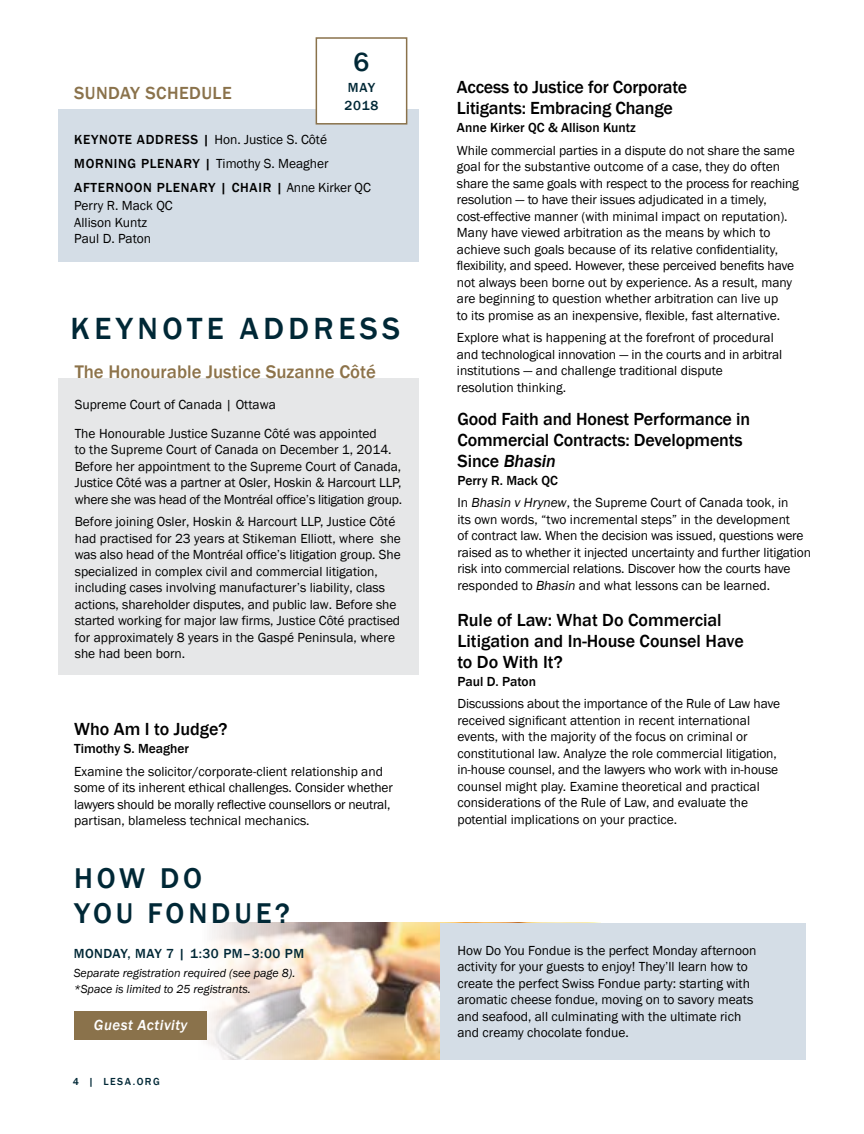
<style>
.page{position:relative;width:864px;height:1134px;background:#fff}
.page>*{position:absolute;margin:0;border:0;box-sizing:border-box;transform-origin:0 0}
.t1{font:500 31.5px "Franklin Gothic";letter-spacing:.145em;color:#002836}
.t2{font:500 29.4px/35.2px "Franklin Gothic";letter-spacing:.13em;color:#002836}
.t3{font:500 27px "Franklin Gothic";color:#002836}
.t4{font:500 18.75px "Franklin Gothic";color:#8d734a}
.t5{font:500 18px/21px "Franklin Gothic";letter-spacing:-.01em;color:#000}
.t6{font:500 18px "Franklin Gothic";letter-spacing:.025em;color:#8a724b}
.t7{font:italic 500 15px "Franklin Gothic";letter-spacing:.03em;color:#fff}
.t8{font:13.5px/16.5px "Franklin Gothic";color:#000}
.t9{font:500 13.5px/24px "Franklin Gothic";letter-spacing:.05em;color:#000}
.t10{font:500 13.5px "Franklin Gothic";color:#000}
.t11{font:500 13.5px/18.3px "Franklin Gothic";letter-spacing:.04em;color:#002836}
.t12{font:italic 12px/16.5px "Franklin Gothic";color:#000}
.t13{font:500 10.5px "Franklin Gothic";letter-spacing:.14em;color:#002836}
.s1{font-weight:400}
.s2{font-style:italic}
.s3{font-weight:500}
</style>
<div class="page">
<div style="left:58px;top:109px;width:360px;height:152px;background:#d4dde6"></div>
<div style="left:316px;top:37px;width:91px;height:88px;background:#fff;border:2px solid #8a724b"></div>
<div style="left:58px;top:378px;width:360px;height:297px;background:#e6e7e8"></div>
<img style="left:208px;top:923px;width:233px;height:137px">
<div style="left:441px;top:923px;width:365px;height:137px;background:#d4dde6"></div>
<div style="left:74px;top:1011px;width:133px;height:29px;background:#8a724b"></div>
<h3 class="t3" style="left:353px;top:46px;width:17px">6</h3>
<p class="t11" style="left:345px;top:78px;width:35px">MAY<br>2018</p>
<h3 class="t6" style="left:74px;top:82px;width:159px">SUNDAY SCHEDULE</h3>
<h3 class="t5" style="left:457px;top:77px;width:232px">Access to Justice for Corporate<br>Litigants: Embracing Change</h3>
<p class="t10" style="left:457px;top:119px;width:180px">Anne Kirker QC &amp; Allison Kuntz</p>
<p class="t8" style="left:457px;top:142px;width:343px">While commercial parties in a dispute do not share the same goal for the substantive outcome of a case, they do often share the same goals with respect to the process for reaching resolution — to have their issues adjudicated in a timely, cost-effective manner (with minimal impact on reputation).<br>Many have viewed arbitration as the means by which to achieve such goals because of its relative confidentiality, flexibility, and speed. However, these perceived benefits have not always been borne out by experience. As a result, many are beginning to question whether arbitration can live up<br>to its promise as an inexpensive, flexible, fast alternative.</p>
<p class="t8" style="left:457px;top:330px;width:327px">Explore what is happening at the forefront of procedural and technological innovation — in the courts and in arbitral institutions — and challenge traditional dispute resolution thinking.</p>
<p class="t9" style="left:74px;top:128px;width:298px">KEYNOTE ADDRESS | <span class="s1">Hon. Justice S. Côté<br></span>MORNING PLENARY | <span class="s1">Timothy S. Meagher<br></span>AFTERNOON PLENARY | CHAIR | <span class="s1">Anne Kirker QC</span></p>
<p class="t8" style="left:74px;top:198px;width:100px">Perry R. Mack QC<br>Allison Kuntz<br>Paul D. Paton</p>
<h1 class="t1" style="left:71px;top:309px;width:331px">KEYNOTE ADDRESS</h1>
<h3 class="t4" style="left:75px;top:360px;width:303px">The Honourable Justice Suzanne Côté</h3>
<p class="t8" style="left:75px;top:390px;width:304px;line-height:29px">Supreme Court of Canada | Ottawa<br>The Honourable Justice Suzanne Côté was appointed</p>
<p class="t8" style="left:75px;top:442px;width:329px">to the Supreme Court of Canada on December 1, 2014.<br>Before her appointment to the Supreme Court of Canada, Justice Côté was a partner at Osler, Hoskin &amp; Harcourt LLP, where she was head of the Montréal office’s litigation group.</p>
<p class="t8" style="left:75px;top:514px;width:328px">Before joining Osler, Hoskin &amp; Harcourt LLP, Justice Côté had practised for 23 years at Stikeman Elliott, where she was also head of the Montréal office’s litigation group. She specialized in complex civil and commercial litigation, including cases involving manufacturer’s liability, class actions, shareholder disputes, and public law. Before she started working for major law firms, Justice Côté practised for approximately 8 years in the Gaspé Peninsula, where she had been born.</p>
<h3 class="t5" style="left:458px;top:408px;width:294px">Good Faith and Honest Performance in<br>Commercial Contracts: Developments<br>Since <span class="s2">Bhasin</span></h3>
<p class="t8" style="left:458px;top:469px;width:333px;line-height:22.5px"><span class="s3">Perry R. Mack QC<br></span>In <span class="s2">Bhasin v Hrynew</span>, the Supreme Court of Canada took, in</p>
<p class="t8" style="left:458px;top:511px;width:355px">its own words, “two incremental steps” in the development<br>of contract law. When the decision was issued, questions were raised as to whether it injected uncertainty and further litigation risk into commercial relations. Discover how the courts have responded to <span class="s2">Bhasin</span> and what lessons can be learned.</p>
<h3 class="t5" style="left:458px;top:609px;width:288px">Rule of Law: What Do Commercial<br>Litigation and In-House Counsel Have to Do With It?</h3>
<p class="t10" style="left:458px;top:673px;width:80px">Paul D. Paton</p>
<p class="t8" style="left:458px;top:696px;width:324px">Discussions about the importance of the Rule of Law have received significant attention in recent international events, with the majority of the focus on criminal or constitutional law. Analyze the role commercial litigation, in-house counsel, and the lawyers who work with in-house counsel might play. Examine theoretical and practical considerations of the Rule of Law, and evaluate the potential implications on your practice.</p>
<h3 class="t5" style="left:74px;top:719px;width:155px">Who Am I to Judge?</h3>
<p class="t10" style="left:74px;top:740px;width:116px">Timothy S. Meagher</p>
<p class="t8" style="left:74px;top:763px;width:320px">Examine the solicitor/corporate-client relationship and some of its inherent ethical challenges. Consider whether lawyers should be morally reflective counsellors or neutral, partisan, blameless technical mechanics.</p>
<h2 class="t2" style="left:74px;top:861px;width:217px">HOW DO<br>YOU FONDUE?</h2>
<p class="t11" style="left:74px;top:945px;width:232px">MONDAY, MAY 7 | 1:30 PM–3:00 PM</p>
<p class="t12" style="left:74px;top:965px;width:223px">Separate registration required (see page 8). *Space is limited to 25 registrants.</p>
<p class="t7" style="left:94px;top:1016px;width:95px">Guest Activity</p>
<p class="t13" style="left:73px;top:1075px;width:89px">4 | LESA.ORG</p>
<p class="t8" style="left:458px;top:942px;width:300px">How Do You Fondue is the perfect Monday afternoon activity for your guests to enjoy! They’ll learn how to create the perfect Swiss Fondue party: starting with aromatic cheese fondue, moving on to savory meats and seafood, all culminating with the ultimate rich and creamy chocolate fondue.</p>
</div>
